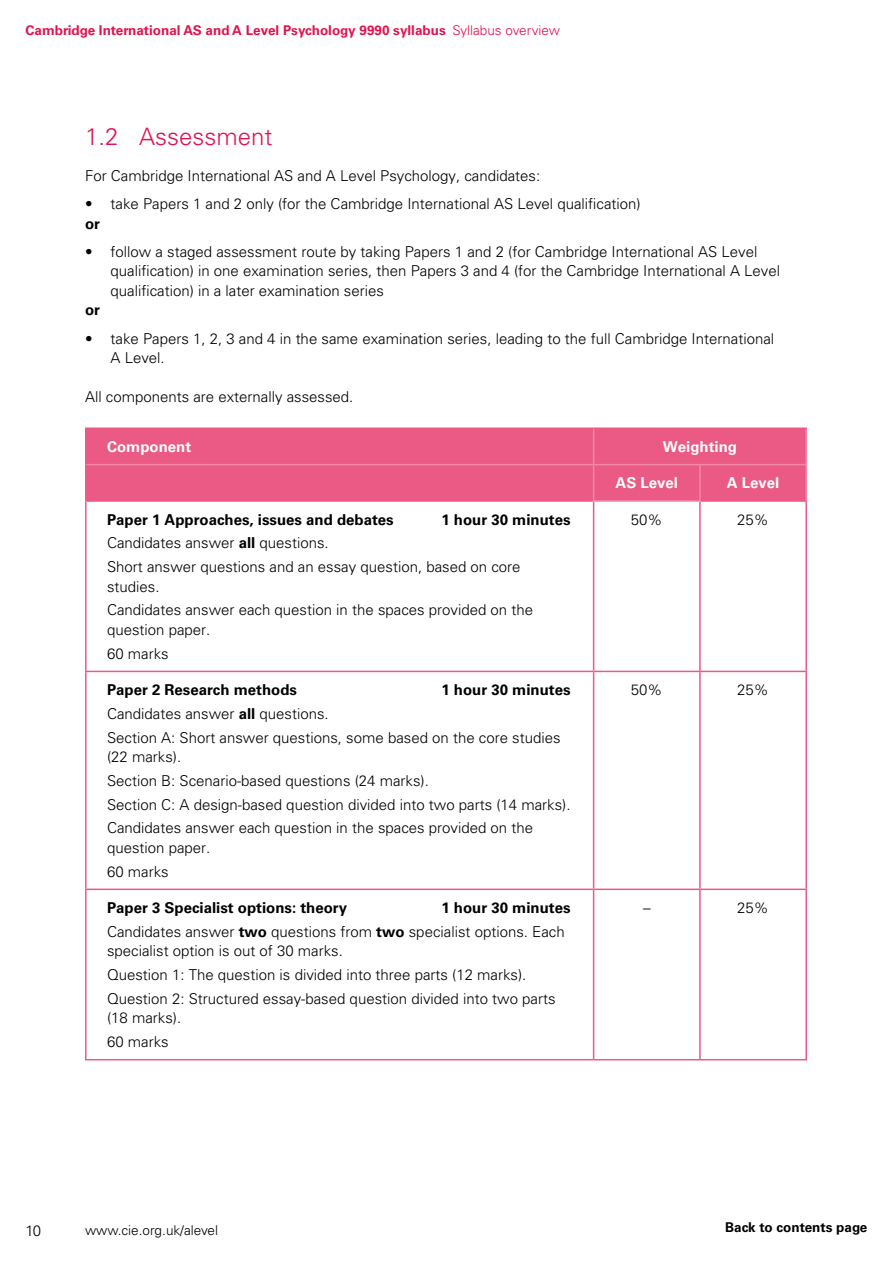
<style>
.page{position:relative;width:893px;height:1263px;background:#fff}
.page>*{position:absolute;margin:0;border:0;box-sizing:border-box;transform-origin:0 0}
.t1{font:300 24px "Univers LT Std";color:#e1134f}
.t2{font:300 15px/23.7px "Univers LT Std";color:#000}
.t3{font:700 15px "Univers LT Std";color:#000}
.t4{font:700 15px "Univers LT Std";color:#fff}
.t5{font:700 13.5px "Univers LT Std";color:#e1134f}
.t6{font:300 13.5px "Univers LT Std";color:#000}
.t7{font:700 13.5px "Univers LT Std";color:#000}
.s1{font-weight:300}
.s2{font-weight:700}
</style>
<div class="page">
<div style="left:87px;top:429px;width:718px;height:71px;background:#ea5a84"></div>
<hr style="left:593px;top:502px;width:1px;height:169px;background:#ea5a84">
<hr style="left:699px;top:502px;width:2px;height:169px;background:#ea5a84">
<hr style="left:85px;top:671px;width:509px;height:1px;background:#ea5a84">
<hr style="left:594px;top:671px;width:106px;height:1px;background:#ea5a84">
<hr style="left:593px;top:672px;width:1px;height:216px;background:#ea5a84">
<hr style="left:700px;top:671px;width:107px;height:1px;background:#ea5a84">
<hr style="left:699px;top:672px;width:2px;height:216px;background:#ea5a84">
<hr style="left:85px;top:888px;width:509px;height:2px;background:#ea5a84">
<hr style="left:594px;top:888px;width:106px;height:2px;background:#ea5a84">
<hr style="left:593px;top:890px;width:1px;height:169px;background:#ea5a84">
<hr style="left:700px;top:888px;width:107px;height:2px;background:#ea5a84">
<hr style="left:699px;top:890px;width:2px;height:169px;background:#ea5a84">
<hr style="left:85px;top:1059px;width:509px;height:1px;background:#ea5a84">
<hr style="left:594px;top:1059px;width:106px;height:1px;background:#ea5a84">
<hr style="left:700px;top:1059px;width:107px;height:1px;background:#ea5a84">
<hr style="left:85px;top:427px;width:509px;height:2px;background:#ea5a84">
<hr style="left:85px;top:429px;width:2px;height:36px;background:#ea5a84">
<hr style="left:85px;top:465px;width:2px;height:35px;background:#ea5a84">
<hr style="left:85px;top:500px;width:508px;height:2px;background:#ea5a84">
<hr style="left:701px;top:500px;width:106px;height:2px;background:#ea5a84">
<hr style="left:805px;top:465px;width:2px;height:35px;background:#f089a7">
<hr style="left:85px;top:502px;width:2px;height:169px;background:#ea5a84">
<hr style="left:805px;top:502px;width:2px;height:169px;background:#ea5a84">
<hr style="left:85px;top:672px;width:2px;height:216px;background:#ea5a84">
<hr style="left:805px;top:672px;width:2px;height:216px;background:#ea5a84">
<hr style="left:85px;top:890px;width:2px;height:169px;background:#ea5a84">
<hr style="left:805px;top:890px;width:2px;height:169px;background:#ea5a84">
<hr style="left:594px;top:427px;width:106px;height:2px;background:#ea5a84">
<hr style="left:700px;top:427px;width:107px;height:2px;background:#ea5a84">
<hr style="left:593px;top:429px;width:1px;height:35px;background:#f089a7">
<hr style="left:805px;top:429px;width:2px;height:35px;background:#f089a7">
<hr style="left:593px;top:465px;width:1px;height:35px;background:#f089a7">
<hr style="left:699px;top:465px;width:2px;height:35px;background:#f089a7">
<hr style="left:593px;top:500px;width:108px;height:2px;background:#f089a7">
<hr style="left:87px;top:464px;width:507px;height:1px;background:#f089a7">
<hr style="left:594px;top:464px;width:106px;height:1px;background:#f089a7">
<hr style="left:700px;top:464px;width:107px;height:1px;background:#f089a7">
<p class="t5" style="left:26px;top:23px;width:536px">Cambridge International AS and A Level Psychology 9990 syllabus <span class="s1">Syllabus overview</span></p>
<h1 class="t1" style="left:85px;top:122px;width:189px">1.2 Assessment</h1>
<p class="t2" style="left:85px;top:164px;width:457px">For Cambridge International AS and A Level Psychology, candidates:</p>
<p class="t2" style="left:85px;top:192px;width:557px">• take Papers 1 and 2 only (for the Cambridge International AS Level qualification)</p>
<p class="t3" style="left:85px;top:215px;width:16px">or</p>
<p class="t2" style="left:111px;top:242px;width:671px;line-height:19.5px;text-indent:-26px">• follow a staged assessment route by taking Papers 1 and 2 (for Cambridge International AS Level qualification) in one examination series, then Papers 3 and 4 (for the Cambridge International A Level qualification) in a later examination series</p>
<p class="t3" style="left:85px;top:301px;width:16px">or</p>
<p class="t2" style="left:111px;top:328px;width:665px;line-height:19.5px;text-indent:-26px">• take Papers 1, 2, 3 and 4 in the same examination series, leading to the full Cambridge International<br>A Level.</p>
<p class="t2" style="left:85px;top:385px;width:270px">All components are externally assessed.</p>
<p class="t4" style="left:107px;top:438px;width:86px">Component</p>
<p class="t4" style="left:663px;top:438px;width:76px">Weighting</p>
<p class="t4" style="left:615px;top:474px;width:64px">AS Level</p>
<p class="t4" style="left:727px;top:474px;width:54px">A Level</p>
<p class="t3" style="left:107px;top:511px;width:288px">Paper 1 Approaches, issues and debates</p>
<p class="t3" style="left:441px;top:511px;width:131px">1 hour 30 minutes</p>
<p class="t2" style="left:107px;top:531px;width:415px">Candidates answer <span class="s2">all</span> questions.<br>Short answer questions and an essay question, based on core</p>
<p class="t2" style="left:107px;top:574px;width:427px">studies.<br>Candidates answer each question in the spaces provided on the</p>
<p class="t2" style="left:107px;top:618px;width:105px">question paper.<br>60 marks</p>
<p class="t2" style="left:631px;top:507px;width:33px">50%</p>
<p class="t2" style="left:737px;top:507px;width:33px">25%</p>
<p class="t3" style="left:107px;top:681px;width:192px">Paper 2 Research methods</p>
<p class="t3" style="left:441px;top:681px;width:131px">1 hour 30 minutes</p>
<p class="t2" style="left:107px;top:702px;width:455px">Candidates answer <span class="s2">all</span> questions.<br>Section A: Short answer questions, some based on the core studies</p>
<p class="t2" style="left:107px;top:745px;width:465px">(22 marks).<br>Section B: Scenario-based questions (24 marks).<br>Section C: A design-based question divided into two parts (14 marks).<br>Candidates answer each question in the spaces provided on the</p>
<p class="t2" style="left:107px;top:835px;width:105px">question paper.<br>60 marks</p>
<p class="t3" style="left:107px;top:899px;width:242px">Paper 3 Specialist options: theory</p>
<p class="t2" style="left:107px;top:896px;width:465px;text-indent:334px"><span class="s2">1 hour 30 minutes<br></span>Candidates answer <span class="s2">two</span> questions from <span class="s2">two</span> specialist options. Each</p>
<p class="t2" style="left:107px;top:939px;width:450px">specialist option is out of 30 marks.<br>Question 1: The question is divided into three parts (12 marks).<br>Question 2: Structured essay-based question divided into two parts</p>
<p class="t2" style="left:107px;top:1006px;width:76px">(18 marks).<br>60 marks</p>
<p class="t2" style="left:631px;top:678px;width:33px">50%</p>
<p class="t2" style="left:737px;top:678px;width:33px">25%</p>
<p class="t2" style="left:643px;top:896px;width:9px">–</p>
<p class="t2" style="left:737px;top:896px;width:33px">25%</p>
<p class="t2" style="left:26px;top:1218px;width:17px">10</p>
<p class="t6" style="left:85px;top:1221px;width:134px">www.cie.org.uk/alevel</p>
<p class="t7" style="left:725px;top:1219px;width:144px">Back to contents page</p>
</div>
